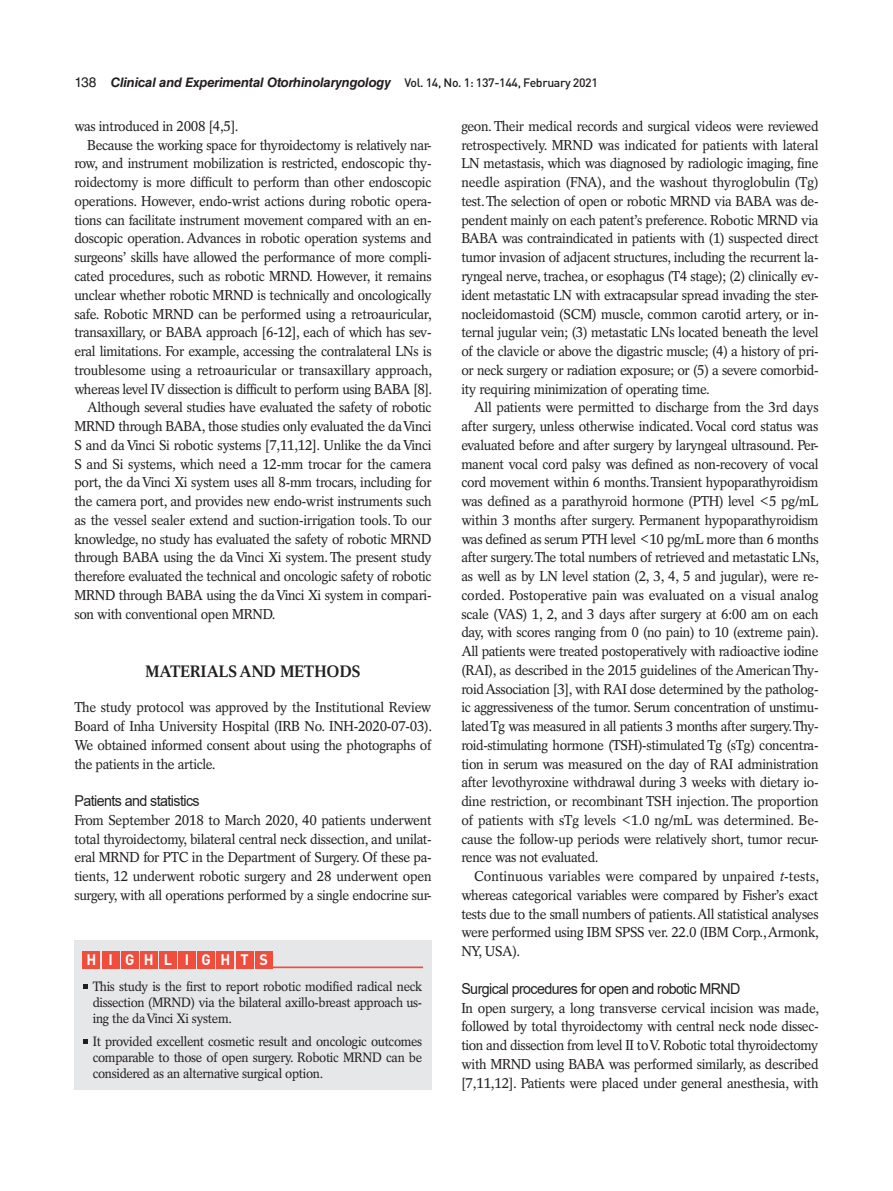
<style>
.page{position:relative;width:893px;height:1191px;background:#fff}
.page>*{position:absolute;margin:0;border:0;box-sizing:border-box;transform-origin:0 0}
.본문_대제목{font:700 16.5px "Rotation LT Std";color:#231f20;scale:.95 1}
.본문_중제목{font:15px "Arial";letter-spacing:-.04em;color:#231f20;scale:.95 1}
.t1{font:700 15px "DIN Pro";color:#fff;scale:.96 1}
.본문{font:14.25px/18.8px "Rotation LT Std";letter-spacing:-.025em;color:#231f20;text-align:justify;scale:.95 1}
.본문_0{font:14.25px/18.8px "Rotation LT Std";letter-spacing:-.025em;color:#231f20;text-align:justify;scale:.95 1}
.하이라이트{font:13.5px/16.2px "Rotation LT Std";letter-spacing:-.025em;color:#231f20;text-align:justify;scale:.95 1}
.t2{font:italic 700 13.05px "Helvetica LT Std";letter-spacing:-.015em;color:#231f20}
.s1{font-weight:400;font-style:normal;font-size:13.8px}
.s2{font-family:"DIN Pro";font-weight:500;font-style:normal;font-size:12.15px}
.s3{font-family:"Dotum"}
.s4{font-style:italic}
</style>
<div class="page">
<div style="left:74px;top:970px;width:358px;height:120px;background:#e6e7e9"></div>
<svg style="left:84px;top:984px;width:4px;height:5px"></svg>
<svg style="left:84px;top:1039px;width:4px;height:4px"></svg>
<div style="left:74px;top:940px;width:358px;height:30px;background:#e6e7e9"></div>
<div style="left:83px;top:951px;width:17px;height:17px;background:#ef4d3d"></div>
<div style="left:159px;top:951px;width:17px;height:17px;background:#ef4d3d"></div>
<div style="left:102px;top:951px;width:17px;height:17px;background:#ef4d3d"></div>
<div style="left:179px;top:951px;width:17px;height:17px;background:#ef4d3d"></div>
<div style="left:121px;top:951px;width:17px;height:17px;background:#ef4d3d"></div>
<div style="left:198px;top:951px;width:17px;height:17px;background:#ef4d3d"></div>
<div style="left:140px;top:951px;width:17px;height:17px;background:#ef4d3d"></div>
<div style="left:217px;top:951px;width:17px;height:17px;background:#ef4d3d"></div>
<div style="left:236px;top:951px;width:17px;height:17px;background:#ef4d3d"></div>
<div style="left:255px;top:951px;width:17px;height:17px;background:#ef4d3d"></div>
<hr style="left:272px;top:966px;width:151px;height:2px;background:#ef4d3d">
<p class="t2" style="left:74px;top:74px;width:525px"><span class="s1">138</span> Clinical and Experimental Otorhinolaryngology <span class="s2">Vol. 14, No. 1: 137-144, February 2021</span></p>
<p class="본문_0" style="left:74px;top:117px;width:174px">was introduced in 2008 [4,5].</p>
<p class="본문" style="left:74px;top:135px;width:378px;text-indent:13px">Because the working space for thyroidectomy is relatively nar&shy;row, and instrument mobilization is restricted, endoscopic thy&shy;roidectomy is more difficult to perform than other endoscopic operations. However, endo-wrist actions during robotic opera&shy;tions can facilitate instrument movement compared with an en&shy;doscopic operation. Advances in robotic operation systems and surgeons’ skills have allowed the performance of more compli&shy;cated procedures, such as robotic MRND. However, it remains unclear whether robotic MRND is technically and oncologically safe. Robotic MRND can be performed using a retroauricular, transaxillary, or BABA approach [6-12], each of which has sev&shy;eral limitations. For example, accessing the contralateral LNs is troublesome using a retroauricular or transaxillary approach, whereas level IV dissection is difficult to perform using BABA [8].</p>
<p class="본문" style="left:74px;top:398px;width:378px;text-indent:13px">Although several studies have evaluated the safety of robotic MRND through BABA, those studies only evaluated the da Vinci S and da Vinci Si robotic systems [7,11,12]. Unlike the da Vinci S and Si systems, which need a 12-mm trocar for the camera port, the da Vinci Xi system uses all 8-mm trocars, including for the camera port, and provides new endo-wrist instruments such as the vessel sealer extend and suction-irrigation tools. To our knowledge, no study has evaluated the safety of robotic MRND through BABA using the da Vinci Xi system. The present study therefore evaluated the technical and oncologic safety of robotic MRND through BABA using the da Vinci Xi system in compari&shy;son with conventional open MRND.</p>
<p class="본문_0" style="left:461px;top:117px;width:378px">geon. Their medical records and surgical videos were reviewed retrospectively. MRND was indicated for patients with lateral LN metastasis, which was diagnosed by radiologic imaging, fine needle aspiration (FNA), and the washout thyroglobulin (Tg) test. The selection of open or robotic MRND via BABA was de&shy;pendent mainly on each patent’s preference. Robotic MRND via BABA was contraindicated in patients with (1) suspected direct tumor invasion of adjacent structures, including the recurrent la&shy;ryngeal nerve, trachea, or esophagus (T4 stage); (2) clinically ev&shy;ident metastatic LN with extracapsular spread invading the ster&shy;nocleidomastoid (SCM) muscle, common carotid artery, or in&shy;ternal jugular vein; (3) metastatic LNs located beneath the level of the clavicle or above the digastric muscle; (4) a history of pri&shy;or neck surgery or radiation exposure; or (5) a severe comorbid&shy;ity requiring minimization of operating time.</p>
<p class="본문" style="left:461px;top:398px;width:378px;text-indent:13px">All patients were permitted to discharge from the 3rd days after surgery, unless otherwise indicated. Vocal cord status was evaluated before and after surgery by laryngeal ultrasound. Per&shy;manent vocal cord palsy was defined as non-recovery of vocal cord movement within 6 months. Transient hypoparathyroidism was defined as a parathyroid hormone (PTH) level <span class="s3">&lt;</span>5 pg/mL within 3 months after surgery. Permanent hypoparathyroidism was defined as serum PTH level <span class="s3">&lt;</span>10 pg/mL more than 6 months after surgery. The total numbers of retrieved and metastatic LNs, as well as by LN level station (2, 3, 4, 5 and jugular), were re&shy;corded. Postoperative pain was evaluated on a visual analog scale (VAS) 1, 2, and 3 days after surgery at 6:00 am on each day, with scores ranging from 0 (no pain) to 10 (extreme pain).<br>All patients were treated postoperatively with radioactive iodine (RAI), as described in the 2015 guidelines of the American Thy&shy;roid Association [3], with RAI dose determined by the patholog&shy;ic aggressiveness of the tumor. Serum concentration of unstimu&shy;lated Tg was measured in all patients 3 months after surgery. Thy&shy;roid-stimulating hormone (TSH)-stimulated Tg (sTg) concentra&shy;tion in serum was measured on the day of RAI administration after levothyroxine withdrawal during 3 weeks with dietary io&shy;dine restriction, or recombinant TSH injection. The proportion of patients with sTg levels <span class="s3">&lt;</span>1.0 ng/mL was determined. Be&shy;cause the follow-up periods were relatively short, tumor recur&shy;rence was not evaluated.</p>
<p class="본문" style="left:461px;top:867px;width:378px;text-indent:13px">Continuous variables were compared by unpaired <span class="s4">t</span>-tests, whereas categorical variables were compared by Fisher’s exact tests due to the small numbers of patients. All statistical analyses were performed using IBM SPSS ver. 22.0 (IBM Corp., Armonk, NY, USA).</p>
<p class="본문_중제목" style="left:461px;top:978px;width:295px">Surgical procedures for open and robotic MRND</p>
<p class="본문_0" style="left:461px;top:998px;width:378px">In open surgery, a long transverse cervical incision was made, followed by total thyroidectomy with central neck node dissec&shy;tion and dissection from level II to V. Robotic total thyroidectomy with MRND using BABA was performed similarly, as described [7,11,12]. Patients were placed under general anesthesia, with</p>
<p class="본문_대제목" style="left:145px;top:661px;width:228px">MATERIALS AND METHODS</p>
<p class="본문_0" style="left:74px;top:698px;width:378px">The study protocol was approved by the Institutional Review Board of Inha University Hospital (IRB No. INH-2020-07-03).<br>We obtained informed consent about using the photographs of the patients in the article.</p>
<p class="본문_중제목" style="left:74px;top:790px;width:133px">Patients and statistics</p>
<p class="본문_0" style="left:74px;top:810px;width:377px">From September 2018 to March 2020, 40 patients underwent total thyroidectomy, bilateral central neck dissection, and unilat&shy;eral MRND for PTC in the Department of Surgery. Of these pa&shy;tients, 12 underwent robotic surgery and 28 underwent open surgery, with all operations performed by a single endocrine sur-</p>
<p class="t1" style="left:86px;top:949px;width:12px">H</p>
<p class="t1" style="left:108px;top:949px;width:6px">I</p>
<p class="t1" style="left:125px;top:949px;width:11px">G</p>
<p class="t1" style="left:144px;top:949px;width:12px">H</p>
<p class="t1" style="left:164px;top:949px;width:10px">L</p>
<p class="t1" style="left:185px;top:949px;width:6px">I</p>
<p class="t1" style="left:202px;top:949px;width:11px">G</p>
<p class="t1" style="left:220px;top:949px;width:12px">H</p>
<p class="t1" style="left:240px;top:949px;width:10px">T</p>
<p class="t1" style="left:259px;top:949px;width:10px">S</p>
<p class="하이라이트" style="left:93px;top:978px;width:348px">This study is the first to report robotic modified radical neck dissection (MRND) via the bilateral axillo-breast approach us&shy;ing the da Vinci Xi system.</p>
<p class="하이라이트" style="left:93px;top:1033px;width:348px">It provided excellent cosmetic result and oncologic outcomes comparable to those of open surgery. Robotic MRND can be considered as an alternative surgical option.</p>
</div>
